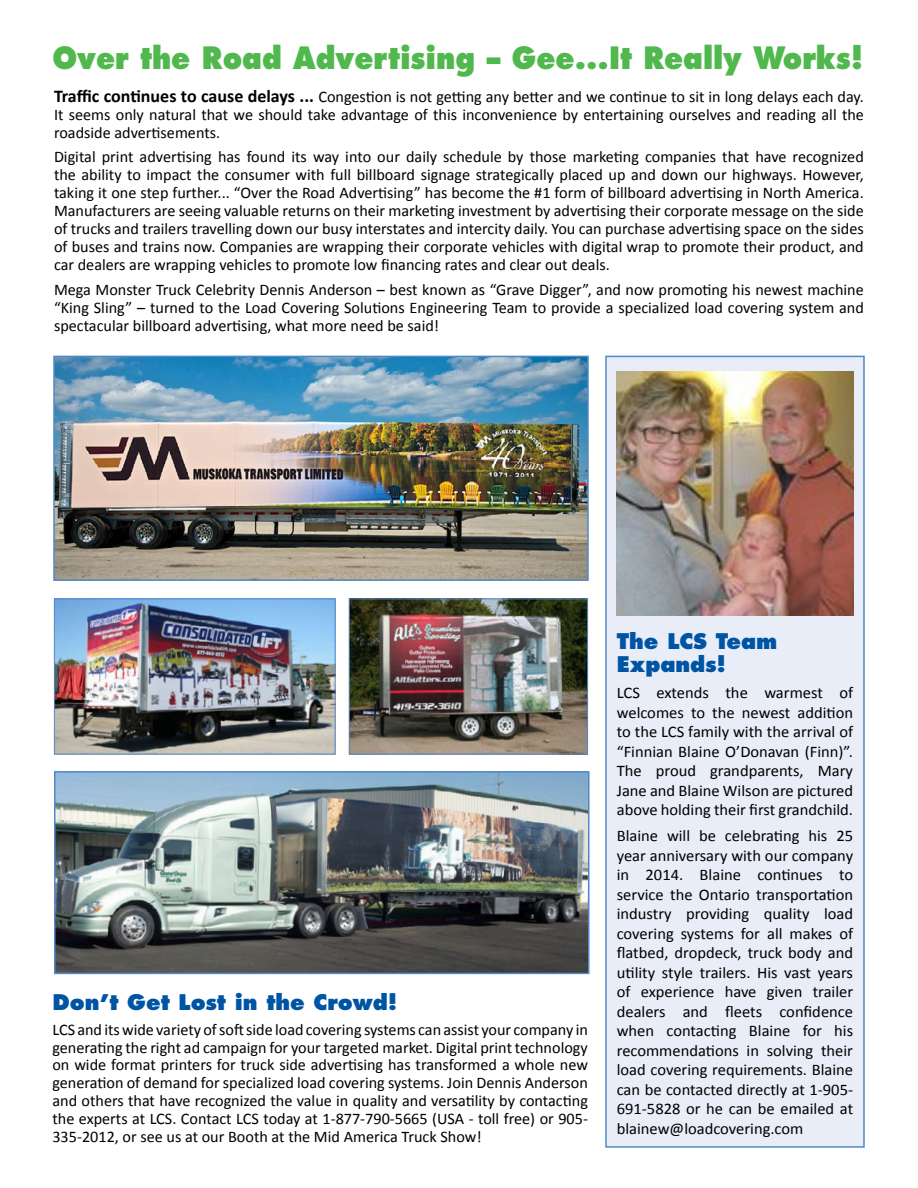
<style>
.page{position:relative;width:918px;height:1188px;background:#fff}
.page>*{position:absolute;margin:0;border:0;box-sizing:border-box;transform-origin:0 0}
.sub_para_black{font:800 30px "Futura CE";color:#50b84d;scale:.91 1}
.sub_para_black-2{font:800 21px/22.5px "Futura CE";color:#0054a4}
.t1{font:16.2px/19.5px "Calibri";color:#000;text-align:justify}
.s1{font-weight:700;font-size:18px}
</style>
<div class="page">
<div style="left:605px;top:356px;width:260px;height:792px;background:#e9edf7;border:2px solid #5189c8"></div>
<img style="left:617px;top:372px;width:236px;height:244px">
<img style="left:56px;top:359px;width:530px;height:219px">
<div style="left:53px;top:356px;width:536px;height:225px;border:2px solid #5189c8"></div>
<img style="left:56px;top:600px;width:278px;height:152px">
<div style="left:54px;top:598px;width:282px;height:156px;border:1px solid #5189c8"></div>
<img style="left:57px;top:774px;width:530px;height:197px">
<div style="left:54px;top:771px;width:536px;height:203px;border:2px solid #5189c8"></div>
<img style="left:351px;top:600px;width:235px;height:152px">
<div style="left:349px;top:598px;width:239px;height:156px;border:1px solid #5189c8"></div>
<p class="sub_para_black" style="left:52px;top:37px;width:893px">Over the Road Advertising – Gee...It Really Works!</p>
<p class="t1" style="left:54px;top:87px;width:812px;line-height:18px"><span class="s1">Traffic continues to cause delays ...</span> Congestion is not getting any better and we continue to sit in long delays each day.<br>It seems only natural that we should take advantage of this inconvenience by entertaining ourselves and reading all the roadside advertisements.</p>
<p class="t1" style="left:54px;top:147px;width:811px;line-height:18px">Digital print advertising has found its way into our daily schedule by those marketing companies that have recognized the ability to impact the consumer with full billboard signage strategically placed up and down our highways. However, taking it one step further... “Over the Road Advertising” has become the #1 form of billboard advertising in North America.<br>Manufacturers are seeing valuable returns on their marketing investment by advertising their corporate message on the side of trucks and trailers travelling down our busy interstates and intercity daily. You can purchase advertising space on the sides of buses and trains now. Companies are wrapping their corporate vehicles with digital wrap to promote their product, and car dealers are wrapping vehicles to promote low financing rates and clear out deals.</p>
<p class="t1" style="left:54px;top:280px;width:811px;line-height:18px">Mega Monster Truck Celebrity Dennis Anderson – best known as “Grave Digger”, and now promoting his newest machine “King Sling” – turned to the Load Covering Solutions Engineering Team to provide a specialized load covering system and spectacular billboard advertising, what more need be said!</p>
<p class="sub_para_black-2" style="left:52px;top:990px;width:347px">Don’t Get Lost in the Crowd!</p>
<p class="t1" style="left:52px;top:1019px;width:537px;line-height:18px">LCS and its wide variety of soft side load covering systems can assist your company in generating the right ad campaign for your targeted market. Digital print technology on wide format printers for truck side advertising has transformed a whole new generation of demand for specialized load covering systems. Join Dennis Anderson and others that have recognized the value in quality and versatility by contacting the experts at LCS. Contact LCS today at 1-877-790-5665 (USA - toll free) or 905- 335-2012, or see us at our Booth at the Mid America Truck Show!</p>
<p class="sub_para_black-2" style="left:617px;top:630px;width:162px">The LCS Team<br>Expands!</p>
<p class="t1" style="left:617px;top:682px;width:238px">LCS extends the warmest of welcomes to the newest addition to the LCS family with the arrival of “Finnian Blaine O’Donavan (Finn)”.<br>The proud grandparents, Mary Jane and Blaine Wilson are pictured above holding their first grandchild.</p>
<p class="t1" style="left:617px;top:826px;width:238px">Blaine will be celebrating his 25 year anniversary with our company in 2014. Blaine continues to service the Ontario transportation industry providing quality load covering systems for all makes of flatbed, dropdeck, truck body and utility style trailers. His vast years of experience have given trailer dealers and fleets confidence when contacting Blaine for his recommendations in solving their load covering requirements. Blaine can be contacted directly at 1-905- 691-5828 or he can be emailed at blainew@loadcovering.com</p>
</div>
